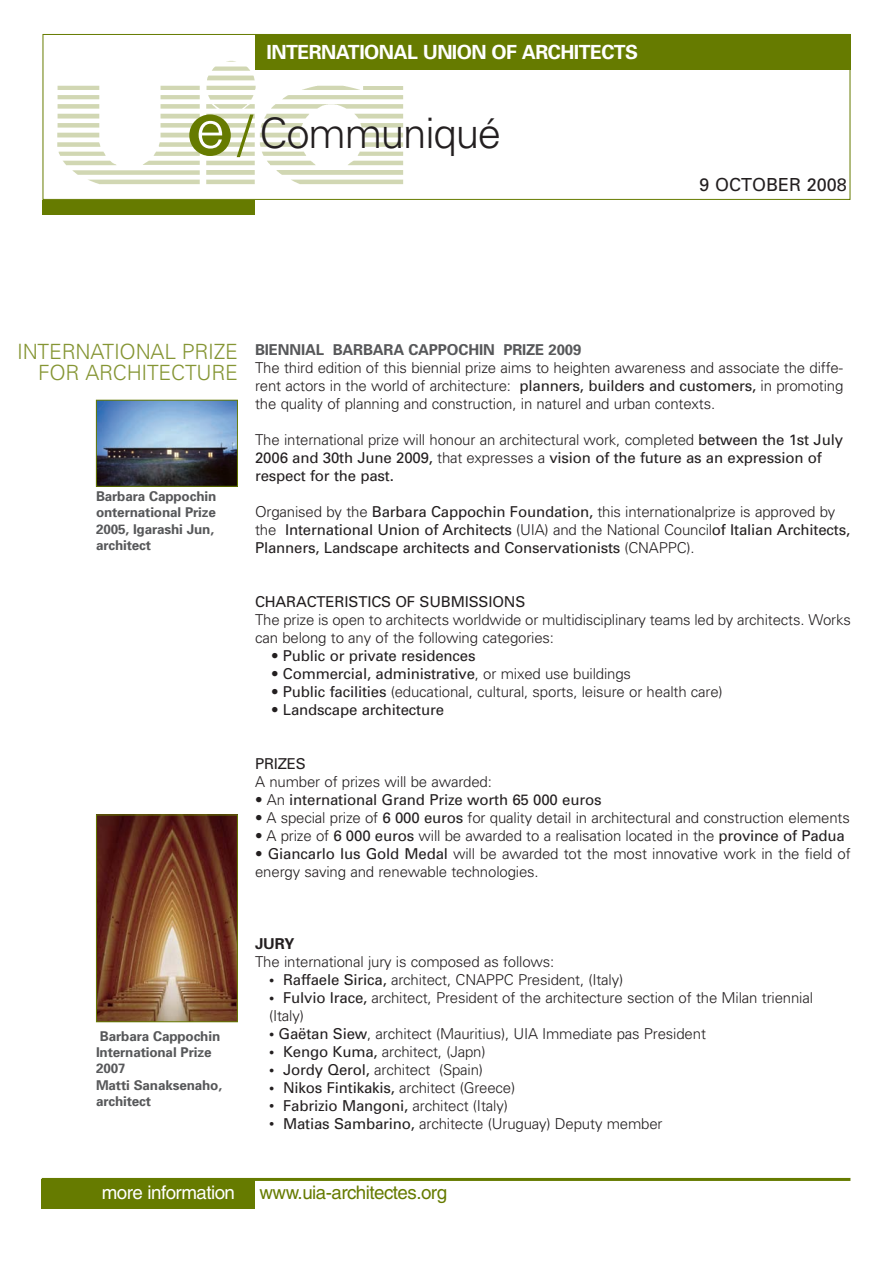
<style>
.page{position:relative;width:893px;height:1263px;background:#fff}
.page>*{position:absolute;margin:0;border:0;box-sizing:border-box;transform-origin:0 0}
.t1{font:300 52.05px "Univers";color:#fff}
.t2{font:300 42px "Univers";letter-spacing:-.03em;color:#231f20}
.t3{font:300 21px/21px "Univers";letter-spacing:-.01em;color:#859533;text-align:right}
.t4{font:700 19.5px "Univers";letter-spacing:-.03em;color:#fff}
.t5{font:18.75px "Helvetica";letter-spacing:-.03em;color:#667b00}
.t6{font:18.75px "Helvetica";letter-spacing:-.03em;color:#fff}
.t7{font:18px "Univers";color:#231f20}
.t8{font:300 15px/18px "Univers";letter-spacing:-.01em;color:#231f20}
.t9{font:15px/18px "Univers";letter-spacing:-.01em;color:#231f20}
.t10{font:700 15px "Univers";letter-spacing:-.01em;color:#57585a}
.t11{font:700 15px "Univers";color:#231f20}
.t12{font:700 13.5px/16.2px "Univers";letter-spacing:-.01em;color:#57585a}
.s1{color:#667b00}
.s2{font-weight:400}
.s3{font-weight:300}
.s4{font-weight:700}
</style>
<div class="page">
<img style="left:58px;top:61px;width:345px;height:124px">
<div style="left:43px;top:200px;width:212px;height:14px;background:#667b00"></div>
<div style="left:255px;top:34px;width:595px;height:36px;background:#667b00"></div>
<div style="left:189px;top:114px;width:42px;height:42px;background:#667b00;border-radius:21px"></div>
<div style="left:42px;top:1179px;width:213px;height:30px;background:#667b00"></div>
<hr style="left:42px;top:1178px;width:808px;height:3px;background:#667b00">
<img style="left:98px;top:402px;width:138px;height:83px">
<div style="left:96px;top:400px;width:142px;height:87px;border:1px solid #667b00"></div>
<img style="left:98px;top:816px;width:138px;height:204px">
<div style="left:96px;top:814px;width:142px;height:208px;border:1px solid #667b00"></div>
<h3 class="t4" style="left:267px;top:45px;width:373px">INTERNATIONAL UNION OF ARCHITECTS</h3>
<h1 class="t1" style="left:196px;top:110px;width:58px">e<span class="s1">/</span></h1>
<h2 class="t2" style="left:260px;top:117px;width:243px">Communiqué</h2>
<p class="t7" style="left:700px;top:178px;width:149px">9 OCTOBER 2008</p>
<h3 class="t3" style="left:17px;top:343px;width:222px">INTERNATIONAL PRIZE<br>FOR ARCHITECTURE</h3>
<p class="t12" style="left:96px;top:490px;width:122px">Barbara Cappochin onternational Prize<br>2005, Igarashi Jun, architect</p>
<p class="t10" style="left:255px;top:344px;width:328px">BIENNIAL BARBARA CAPPOCHIN PRIZE 2009</p>
<p class="t8" style="left:255px;top:360px;width:590px;text-align:justify">The third edition of this biennial prize aims to heighten awareness and associate the diffe&shy;rent actors in the world of architecture: <span class="s2">planners, builders and customers,</span> in promoting the quality of planning and construction, in naturel and urban contexts.</p>
<p class="t9" style="left:255px;top:432px;width:589px"><span class="s3">The international prize will honour an architectural work, completed</span> between the 1st July<br>2006 and 30th June 2009, <span class="s3">that expresses a</span> vision of the future as an expression of respect for the past.</p>
<p class="t9" style="left:255px;top:504px;width:597px"><span class="s3">Organised by the</span> Barbara Cappochin Foundation, <span class="s3">this internationalprize is approved by the</span> International Union of Architects <span class="s3">(UIA) and the National Council</span>of Italian Architects,<br>Planners, Landscape architects and Conservationists <span class="s3">(CNAPPC).</span></p>
<p class="t9" style="left:255px;top:594px;width:272px">CHARACTERISTICS OF SUBMISSIONS</p>
<p class="t8" style="left:255px;top:612px;width:597px">The prize is open to architects worldwide or multidisciplinary teams led by architects. Works can belong to any of the following categories:</p>
<p class="t9" style="left:271px;top:648px;width:206px"><span class="s3">•</span> Public or private residences</p>
<p class="t9" style="left:271px;top:666px;width:361px"><span class="s3">•</span> Commercial, administrative<span class="s3">, or mixed use buildings</span></p>
<p class="t8" style="left:271px;top:684px;width:453px">• <span class="s2">Public facilities</span> (educational, cultural, sports, leisure or health care)</p>
<p class="t9" style="left:271px;top:702px;width:174px"><span class="s3">•</span> Landscape architecture</p>
<p class="t9" style="left:255px;top:756px;width:52px">PRIZES</p>
<p class="t8" style="left:255px;top:774px;width:238px">A number of prizes will be awarded:</p>
<p class="t9" style="left:255px;top:792px;width:348px"><span class="s3">• An</span> international Grand Prize worth 65 000 euros</p>
<p class="t8" style="left:255px;top:810px;width:596px">• A special prize of <span class="s2">6 000 euros</span> for quality detail in architectural and construction elements</p>
<p class="t8" style="left:255px;top:828px;width:591px">• A prize of <span class="s2">6 000 euros</span> will be awarded to a realisation located in the <span class="s2">province of Padua</span></p>
<p class="t8" style="left:255px;top:846px;width:597px">• <span class="s2">Giancarlo Ius Gold Medal</span> will be awarded tot the most innovative work in the field of energy saving and renewable technologies.</p>
<p class="t12" style="left:96px;top:1029px;width:128px">Barbara Cappochin<br>International Prize<br>2007<br>Matti Sanaksenaho, architect</p>
<p class="t11" style="left:255px;top:938px;width:41px">JURY</p>
<p class="t8" style="left:255px;top:954px;width:301px">The international jury is composed as follows:</p>
<p class="t8" style="left:269px;top:972px;width:356px"><span class="s4">•</span> <span class="s2">Raffaele Sirica,</span> architect, CNAPPC President, (Italy)</p>
<p class="t8" style="left:269px;top:990px;width:545px"><span class="s4">•</span> <span class="s2">Fulvio Irace,</span> architect, President of the architecture section of the Milan triennial (Italy)</p>
<p class="t8" style="left:269px;top:1026px;width:438px"><span class="s4">•</span> <span class="s2">Gaëtan Siew</span>, architect (Mauritius), UIA Immediate pas President</p>
<p class="t8" style="left:269px;top:1044px;width:218px"><span class="s4">•</span> <span class="s2">Kengo Kuma,</span> architect, (Japn)</p>
<p class="t8" style="left:269px;top:1062px;width:215px"><span class="s4">•</span> <span class="s2">Jordy Qerol,</span> architect (Spain)</p>
<p class="t8" style="left:269px;top:1080px;width:248px"><span class="s4">•</span> <span class="s2">Nikos Fintikakis,</span> architect (Greece)</p>
<p class="t9" style="left:269px;top:1098px;width:240px">• Fabrizio Mangoni, <span class="s3">architect (Italy)</span></p>
<p class="t8" style="left:269px;top:1116px;width:395px"><span class="s2">• Matias Sambarino,</span> architecte (Uruguay) Deputy member</p>
<p class="t6" style="left:102px;top:1186px;width:135px">more information</p>
<p class="t5" style="left:260px;top:1186px;width:189px">www.uia-architectes.org</p>
</div>
